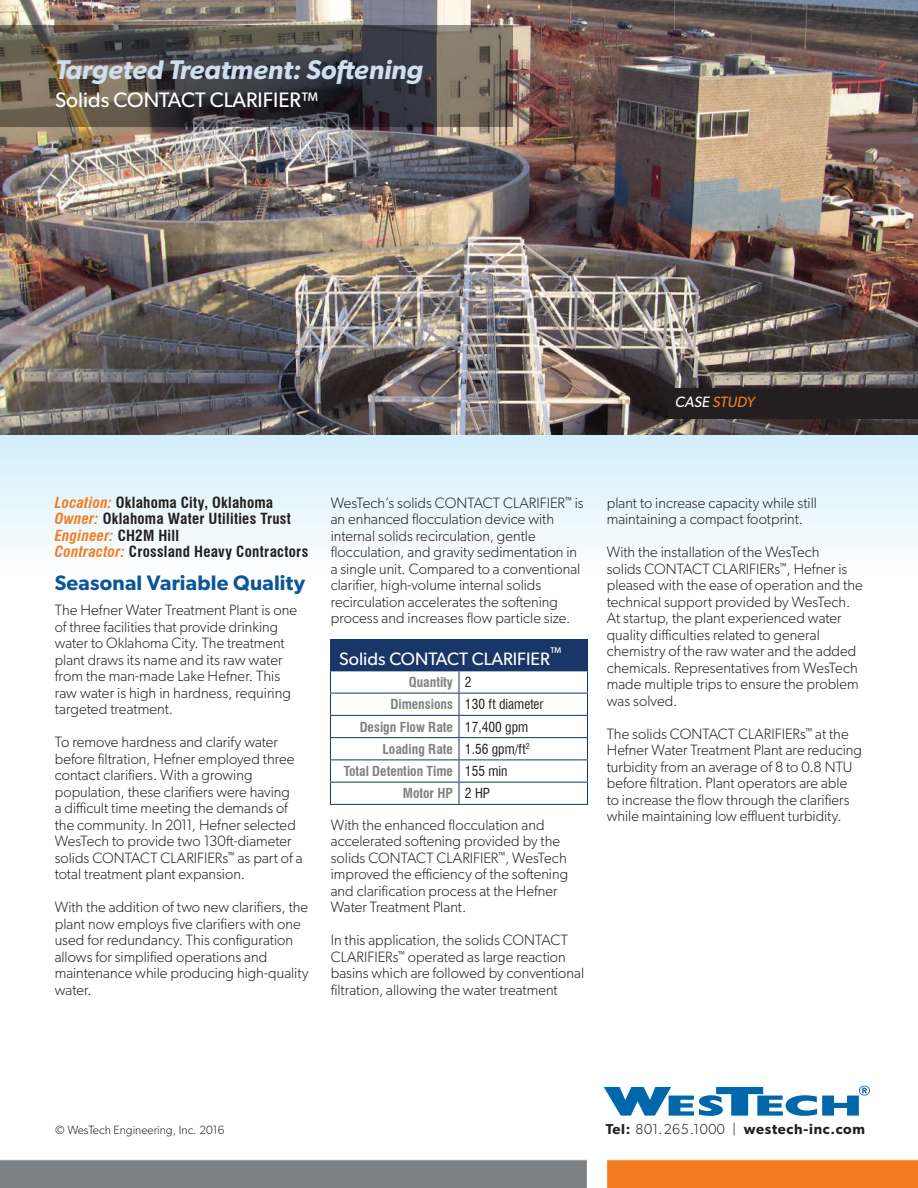
<style>
.page{position:relative;width:918px;height:1188px;background:#fff}
.page>*{position:absolute;margin:0;border:0;box-sizing:border-box;transform-origin:0 0}
.t1{font:italic 600 27px "Gibson";color:#cfdfef}
.t2{font:600 21px "Gibson";letter-spacing:.01em;color:#0b5696}
.t3{font:21px "Gibson";color:#fff}
.t4{font:18px "Gibson";color:#fff}
.t5{font:300 15px/16.5px "Gibson";color:#231f20}
.t6{font:700 condensed 15px/16.5px "Swiss 721 BT";letter-spacing:.015em;color:#231f20}
.t7{font:italic 15px "Gibson";color:#f47b21}
.t8{font:600 14.4px "Gibson";letter-spacing:.05em;color:#231f20}
.t9{font:700 condensed 13.5px "Swiss 721 BT";color:#7e8183}
.t10{font:condensed 13.5px "Swiss 721 BT";color:#231f20}
.t11{font:300 12px "Gibson";color:#231f20}
.s1{color:#fff}
.s2{font-style:italic;color:#f47b21}
.s3{font-weight:400;color:#231f20}
.s4{font-weight:700;color:#7e8183}
.s5{font-weight:300}
</style>
<div class="page">
<div style="left:0;top:435px;width:918px;height:149px;background:linear-gradient(to bottom,#d3eefb,#fffffe)"></div>
<img style="left:0;top:0;width:918px;height:435px">
<svg style="left:0;top:25px;width:513px;height:102px"></svg>
<div style="left:330px;top:640px;width:258px;height:31px;background:#183667"></div>
<hr style="left:330px;top:693px;width:129px;height:1px;background:#183667">
<hr style="left:459px;top:693px;width:129px;height:1px;background:#183667">
<hr style="left:330px;top:715px;width:129px;height:1px;background:#183667">
<hr style="left:459px;top:715px;width:129px;height:1px;background:#183667">
<hr style="left:330px;top:737px;width:129px;height:1px;background:#183667">
<hr style="left:459px;top:737px;width:129px;height:1px;background:#183667">
<hr style="left:330px;top:759px;width:129px;height:1px;background:#183667">
<hr style="left:459px;top:759px;width:129px;height:1px;background:#183667">
<hr style="left:330px;top:782px;width:129px;height:1px;background:#183667">
<svg style="left:330px;top:671px;width:1px;height:133px"></svg>
<hr style="left:459px;top:782px;width:129px;height:1px;background:#183667">
<svg style="left:458px;top:671px;width:1px;height:133px"></svg>
<svg style="left:587px;top:671px;width:1px;height:133px"></svg>
<hr style="left:330px;top:804px;width:129px;height:1px;background:#183667">
<hr style="left:459px;top:804px;width:129px;height:1px;background:#183667">
<div style="left:669px;top:388px;width:249px;height:30px;background:#231f20"></div>
<div style="left:0;top:1159px;width:588px;height:29px;background:#7e8183"></div>
<svg style="left:606px;top:1159px;width:312px;height:29px"></svg>
<svg style="left:604px;top:1086px;width:266px;height:30px"></svg>
<h1 class="t1" style="left:55px;top:53px;width:369px">Targeted Treatment: Softening</h1>
<h2 class="t3" style="left:55px;top:87px;width:265px">Solids CONTACT CLARIFIER™</h2>
<p class="t7" style="left:675px;top:393px;width:81px"><span class="s1">CASE</span> STUDY</p>
<p class="t6" style="left:55px;top:494px;width:255px"><span class="s2">Location:</span> Oklahoma City, Oklahoma <span class="s2">Owner:</span> Oklahoma Water Utilities Trust <span class="s2">Engineer:</span> CH2M Hill<br><span class="s2">Contractor:</span> Crossland Heavy Contractors</p>
<h2 class="t2" style="left:55px;top:570px;width:252px">Seasonal Variable Quality</h2>
<p class="t5" style="left:55px;top:601px;width:244px">The Hefner Water Treatment Plant is one of three facilities that provide drinking water to Oklahoma City. The treatment plant draws its name and its raw water from the man-made Lake Hefner. This raw water is high in hardness, requiring targeted treatment.</p>
<p class="t5" style="left:55px;top:733px;width:249px">To remove hardness and clarify water before filtration, Hefner employed three contact clarifiers. With a growing population, these clarifiers were having<br>a difficult time meeting the demands of the community. In 2011, Hefner selected WesTech to provide two 130ft-diameter solids CONTACT CLARIFIERs<sup>™</sup> as part of a total treatment plant expansion.</p>
<p class="t5" style="left:55px;top:898px;width:255px">With the addition of two new clarifiers, the plant now employs five clarifiers with one used for redundancy. This configuration allows for simplified operations and maintenance while producing high-quality water.</p>
<p class="t5" style="left:331px;top:494px;width:254px">WesTech’s solids CONTACT CLARIFIER<sup>™</sup> is an enhanced flocculation device with internal solids recirculation, gentle flocculation, and gravity sedimentation in a single unit. Compared to a conventional clarifier, high-volume internal solids recirculation accelerates the softening process and increases flow particle size.</p>
<p class="t4" style="left:339px;top:648px;width:224px">Solids CONTACT CLARIFIER<sup>™</sup></p>
<p class="t9" style="left:409px;top:674px;width:64px">Quantity <span class="s3">2</span></p>
<p class="t10" style="left:391px;top:696px;width:155px"><span class="s4">Dimensions</span> 130 ft diameter</p>
<p class="t9" style="left:360px;top:719px;width:170px">Design Flow Rate <span class="s3">17,400 gpm</span></p>
<p class="t9" style="left:383px;top:741px;width:149px">Loading Rate <span class="s3">1.56 gpm/ft</span><sup>2</sup></p>
<p class="t9" style="left:344px;top:763px;width:165px">Total Detention Time <span class="s3">155 min</span></p>
<p class="t9" style="left:403px;top:785px;width:89px">Motor HP <span class="s3">2 HP</span></p>
<p class="t5" style="left:331px;top:816px;width:239px">With the enhanced flocculation and accelerated softening provided by the solids CONTACT CLARIFIER<sup>™</sup>, WesTech improved the efficiency of the softening and clarification process at the Hefner Water Treatment Plant.</p>
<p class="t5" style="left:331px;top:931px;width:255px">In this application, the solids CONTACT CLARIFIERs<sup>™</sup> operated as large reaction basins which are followed by conventional filtration, allowing the water treatment</p>
<p class="t5" style="left:607px;top:494px;width:212px">plant to increase capacity while still maintaining a compact footprint.</p>
<p class="t5" style="left:607px;top:544px;width:258px">With the installation of the WesTech<br>solids CONTACT CLARIFIERs<sup>™</sup>, Hefner is pleased with the ease of operation and the technical support provided by WesTech.<br>At startup, the plant experienced water quality difficulties related to general chemistry of the raw water and the added chemicals. Representatives from WesTech made multiple trips to ensure the problem was solved.</p>
<p class="t5" style="left:607px;top:725px;width:257px">The solids CONTACT CLARIFIERs<sup>™</sup> at the Hefner Water Treatment Plant are reducing turbidity from an average of 8 to 0.8 NTU before filtration. Plant operators are able to increase the flow through the clarifiers while maintaining low effluent turbidity.</p>
<p class="t11" style="left:55px;top:1122px;width:171px">© WesTech Engineering, Inc. 2016</p>
<p class="t8" style="left:606px;top:1120px;width:261px">Tel: <span class="s5">801.265.1000 |</span> westech-inc.com</p>
</div>
